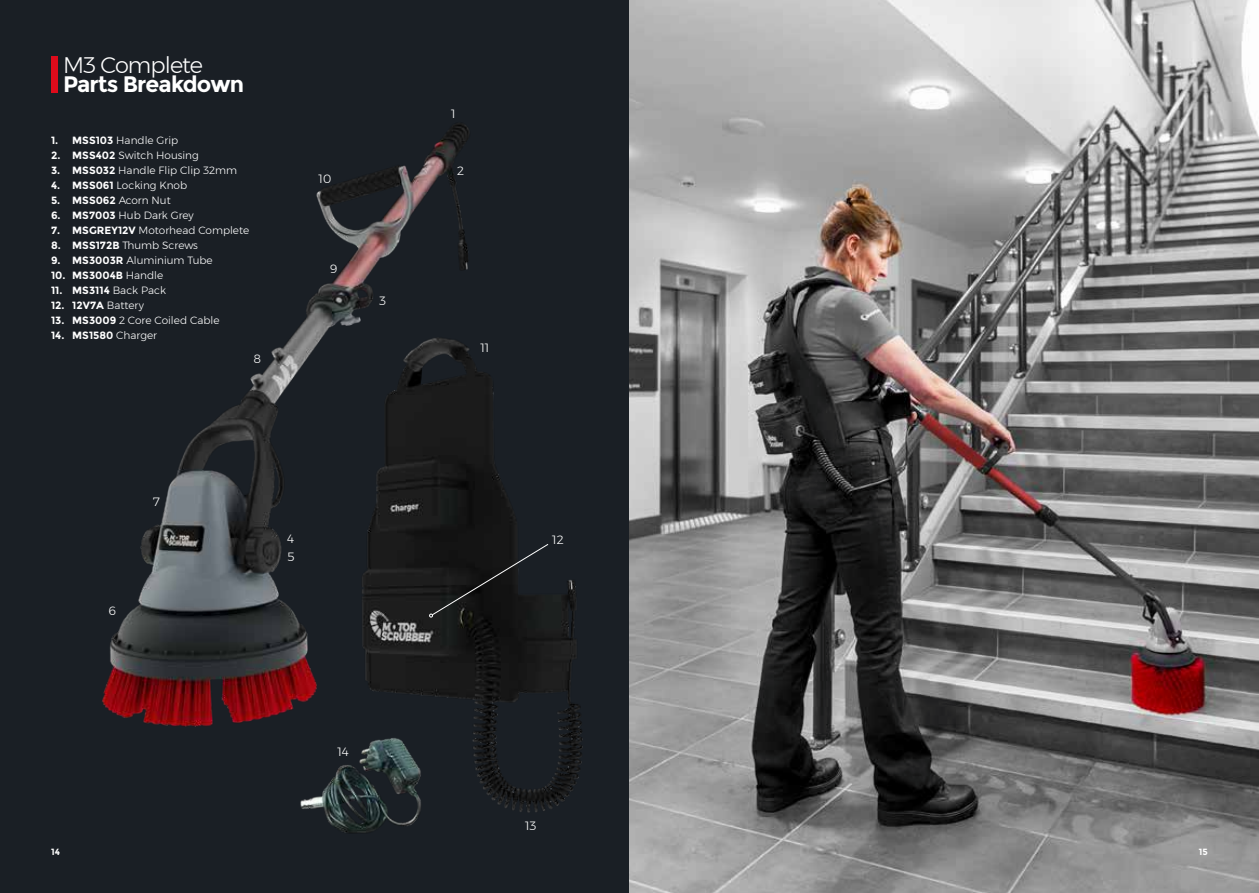
<style>
.page{position:relative;width:1259px;height:893px;background:#1a1f25}
.page>*{position:absolute;margin:0;border:0;box-sizing:border-box;transform-origin:0 0}
.t1{font:700 22.5px "Montserrat";letter-spacing:-.04em;color:#fff}
.t2{font:300 22.5px "Montserrat";letter-spacing:-.04em;color:#fff}
.t3{font:300 12px "Montserrat";color:#fff}
.t4{font:300 10.5px "Montserrat";color:#fff}
.t5{font:700 10.5px "Montserrat";color:#fff}
.t6{font:700 9px "Montserrat";color:#fff}
.s1{font-weight:700}
.s2{font-weight:300}
</style>
<div class="page">
<div style="left:51px;top:56px;width:6px;height:37px;background:#de0b1b"></div>
<img style="left:57px;top:90px;width:412px;height:637px">
<img style="left:183px;top:317px;width:400px;height:496px">
<svg style="left:429px;top:543px;width:120px;height:74px"></svg>
<img style="left:297px;top:734px;width:129px;height:99px">
<img style="left:629px;top:0;width:630px;height:893px">
<h1 class="t2" style="left:63px;top:48px;width:141px">M3 Complete</h1>
<h1 class="t1" style="left:63px;top:70px;width:182px">Parts Breakdown</h1>
<p class="t4" style="left:51px;top:133px;width:129px"><span class="s1">1. MSS103</span> Handle Grip</p>
<p class="t4" style="left:51px;top:148px;width:149px"><span class="s1">2. MSS402</span> Switch Housing</p>
<p class="t4" style="left:51px;top:163px;width:187px"><span class="s1">3. MSS032</span> Handle Flip Clip 32mm</p>
<p class="t4" style="left:51px;top:178px;width:138px"><span class="s1">4. MSS061</span> Locking Knob</p>
<p class="t5" style="left:51px;top:194px;width:121px">5. MSS062 <span class="s2">Acorn Nut</span></p>
<p class="t4" style="left:51px;top:208px;width:144px"><span class="s1">6. MS7003</span> Hub Dark Grey</p>
<p class="t4" style="left:51px;top:223px;width:200px"><span class="s1">7. MSGREY12V</span> Motorhead Complete</p>
<p class="t4" style="left:51px;top:238px;width:148px"><span class="s1">8. MSS172B</span> Thumb Screws</p>
<p class="t4" style="left:51px;top:253px;width:163px"><span class="s1">9. MS3003R</span> Aluminium Tube</p>
<p class="t5" style="left:51px;top:269px;width:114px">10. MS3004B <span class="s2">Handle</span></p>
<p class="t5" style="left:51px;top:284px;width:116px">11. MS3114 <span class="s2">Back Pack</span></p>
<p class="t5" style="left:51px;top:299px;width:94px">12. 12V7A <span class="s2">Battery</span></p>
<p class="t4" style="left:51px;top:313px;width:170px"><span class="s1">13. MS3009</span> 2 Core Coiled Cable</p>
<p class="t5" style="left:51px;top:329px;width:108px">14. MS1580 <span class="s2">Charger</span></p>
<p class="t3" style="left:254px;top:349px;width:9px">8</p>
<p class="t3" style="left:318px;top:170px;width:14px">10</p>
<p class="t3" style="left:330px;top:259px;width:9px">9</p>
<p class="t3" style="left:379px;top:291px;width:8px">3</p>
<p class="t3" style="left:153px;top:493px;width:8px">7</p>
<p class="t3" style="left:108px;top:602px;width:9px">6</p>
<p class="t6" style="left:51px;top:846px;width:11px">14</p>
<p class="t3" style="left:287px;top:529px;width:9px">4</p>
<p class="t3" style="left:287px;top:548px;width:9px">5</p>
<p class="t3" style="left:337px;top:742px;width:13px">14</p>
<p class="t3" style="left:451px;top:105px;width:6px">1</p>
<p class="t3" style="left:457px;top:161px;width:8px">2</p>
<p class="t3" style="left:480px;top:339px;width:10px">11</p>
<p class="t3" style="left:552px;top:531px;width:13px">12</p>
<p class="t3" style="left:525px;top:817px;width:13px">13</p>
<p class="t6" style="left:1198px;top:846px;width:11px">15</p>
</div>
